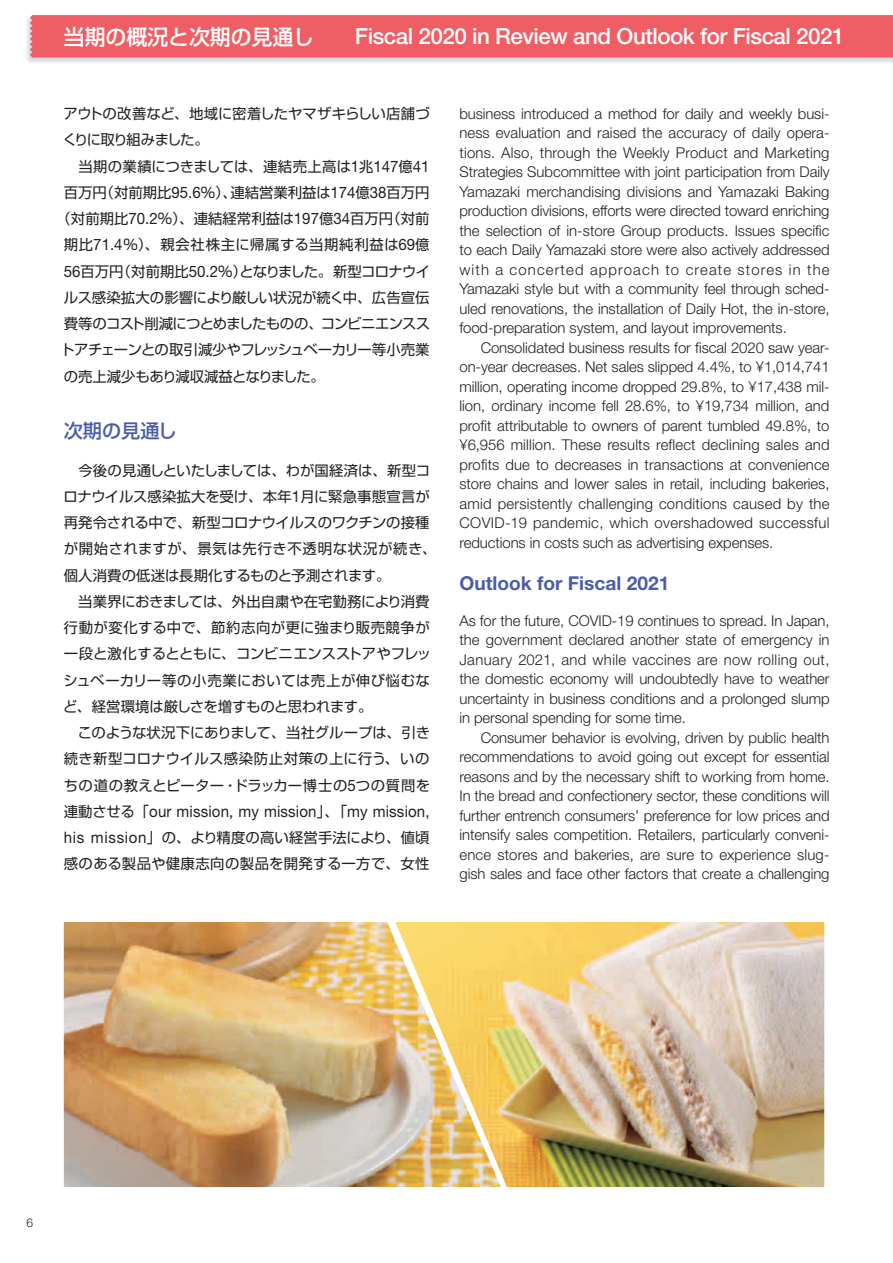
<style>
.page{position:relative;width:893px;height:1263px;background:#fff}
.page>*{position:absolute;margin:0;border:0;box-sizing:border-box;transform-origin:0 0}
.t1{font:500 22.35px "Helvetica Neue LT Std";letter-spacing:-.02em;color:#fff}
.t2{font:700 19.2px "Helvetica Neue LT Std";color:#4a5da9}
.t3{font:19.2px "Shin Go Pro Medium 90 pv RKSJ H";color:#4a5da9}
.t4{font:15.75px "Helvetica Neue LT Std";letter-spacing:.01em;color:#231f20;scale:.95 1}
.t5{font:300 14.85px/19.5px "Helvetica Neue LT Std";letter-spacing:-.005em;color:#231f20;text-align:justify}
.t6{font:14.4px/26.2px "Shin Go Pro Regular 90 pv RKSJ H";color:#231f20}
.t7{font:14.4px "Shin Go Pro Regular 90 pv RKSJ H";letter-spacing:-.045em;color:#231f20}
.t8{font:14.4px "Shin Go Pro Regular 90 pv RKSJ H";letter-spacing:.02em;color:#231f20}
.t9{font:14.4px "Shin Go Pro Regular 90 pv RKSJ H";letter-spacing:.055em;color:#231f20}
.t10{font:14.4px "Shin Go Pro Regular 90 pv RKSJ H";letter-spacing:-.05em;color:#231f20}
.t11{font:14.4px "Shin Go Pro Regular 90 pv RKSJ H";letter-spacing:-.04em;color:#231f20}
.t12{font:14.4px "Shin Go Pro Regular 90 pv RKSJ H";letter-spacing:-.02em;color:#231f20}
.t13{font:14.4px "Shin Go Pro Regular 90 pv RKSJ H";letter-spacing:-.095em;color:#231f20}
.t14{font:300 12px "Helvetica Neue LT Std";color:#231f20}
.s1{font-family:"Shin Go Pro Medium 90 pv RKSJ H";font-weight:400;font-size:21.3px}
.s2{font-family:"Helvetica Neue LT Std";font-size:15.75px}
.s3{font-family:"Shin Go Pro Regular 90 pv RKSJ H";font-size:14.4px}
</style>
<div class="page">
<img style="left:26px;top:17px;width:864px;height:46px">
<div style="left:30px;top:15px;width:862px;height:43px;background:#f05e65"></div>
<img style="left:64px;top:923px;width:330px;height:263px">
<img style="left:394px;top:923px;width:430px;height:263px">
<h1 class="t1" style="left:64px;top:28px;width:782px"><span class="s1">当期の概況と次期の見通し　　</span>Fiscal 2020 in Review and Outlook for Fiscal 2021</h1>
<p class="t6" style="left:64px;top:103px;width:368px">アウトの改善など、地域に密着したヤマザキらしい店舗づ</p>
<p class="t13" style="left:63px;top:135px;width:147px">くりに取り組みました。</p>
<p class="t8" style="left:64px;top:161px;width:367px">　当期の業績につきましては、連結売上高は<span class="s2">1</span>兆<span class="s2">147</span>億<span class="s2">41</span></p>
<p class="t6" style="left:64px;top:181px;width:367px">百万円（対前期比<span class="s2">95.6</span>％）、連結営業利益は<span class="s2">174</span>億<span class="s2">38</span>百万円</p>
<p class="t6" style="left:57px;top:208px;width:374px">（対前期比<span class="s2">70.2</span>％）、連結経常利益は<span class="s2">197</span>億<span class="s2">34</span>百万円（対前</p>
<p class="t9" style="left:64px;top:240px;width:367px">期比<span class="s2">71.4</span>％）、親会社株主に帰属する当期純利益は<span class="s2">69</span>億</p>
<p class="t7" style="left:64px;top:266px;width:368px"><span class="s2">56</span>百万円（対前期比<span class="s2">50.2</span>％）となりました。新型コロナウイ</p>
<p class="t6" style="left:64px;top:286px;width:367px">ルス感染拡大の影響により厳しい状況が続く中、広告宣伝</p>
<p class="t10" style="left:64px;top:318px;width:368px">費等のコスト削減につとめましたものの、コンビニエンスス</p>
<p class="t11" style="left:61px;top:345px;width:370px">トアチェーンとの取引減少やフレッシュベーカリー等小売業</p>
<p class="t12" style="left:64px;top:371px;width:262px">の売上減少もあり減収減益となりました。</p>
<p class="t3" style="left:64px;top:424px;width:115px">次期の見通し</p>
<p class="t6" style="left:63px;top:459px;width:375px">　今後の見通しといたしましては、わが国経済は、新型コロナウイルス感染拡大を受け、本年<span class="s2">1</span>月に緊急事態宣言が再発令される中で、新型コロナウイルスのワクチンの接種が開始されますが、景気は先行き不透明な状況が続き、個人消費の低迷は長期化するものと予測されます。<br>　当業界におきましては、外出自粛や在宅勤務により消費行動が変化する中で、節約志向が更に強まり販売競争が一段と激化するとともに、コンビニエンスストアやフレッシュベーカリー等の小売業においては売上が伸び悩むなど、経営環境は厳しさを増すものと思われます。<br>　このような状況下にありまして、当社グループは、引き続き新型コロナウイルス感染防止対策の上に行う、いのちの道の教えとピーター・ドラッカー博士の<span class="s2">5</span>つの質問を</p>
<p class="t4" style="left:64px;top:805px;width:386px"><span class="s3">連動させる「</span>our mission, my mission<span class="s3">」、「</span>my mission,</p>
<p class="t6" style="left:64px;top:826px;width:367px"><span class="s2">his mission</span>」の、より精度の高い経営手法により、値頃感のある製品や健康志向の製品を開発する一方で、女性</p>
<p class="t5" style="left:459px;top:106px;width:371px">business introduced a method for daily and weekly busi&shy;ness evaluation and raised the accuracy of daily opera&shy;tions. Also, through the Weekly Product and Marketing Strategies Subcommittee with joint participation from Daily Yamazaki merchandising divisions and Yamazaki Baking production divisions, efforts were directed toward enriching the selection of in-store Group products. Issues specific to each Daily Yamazaki store were also actively addressed with a concerted approach to create stores in the Yamazaki style but with a community feel through sched&shy;uled renovations, the installation of Daily Hot, the in-store, food-preparation system, and layout improvements.</p>
<p class="t5" style="left:459px;top:340px;width:371px;text-indent:21px">Consolidated business results for fiscal 2020 saw year&shy;on-year decreases. Net sales slipped 4.4%, to ¥1,014,741 million, operating income dropped 29.8%, to ¥17,438 mil&shy;lion, ordinary income fell 28.6%, to ¥19,734 million, and profit attributable to owners of parent tumbled 49.8%, to ¥6,956 million. These results reflect declining sales and profits due to decreases in transactions at convenience store chains and lower sales in retail, including bakeries, amid persistently challenging conditions caused by the COVID-19 pandemic, which overshadowed successful reductions in costs such as advertising expenses.</p>
<p class="t2" style="left:459px;top:576px;width:211px">Outlook for Fiscal 2021</p>
<p class="t5" style="left:459px;top:612px;width:371px">As for the future, COVID-19 continues to spread. In Japan, the government declared another state of emergency in January 2021, and while vaccines are now rolling out, the domestic economy will undoubtedly have to weather uncertainty in business conditions and a prolonged slump in personal spending for some time.</p>
<p class="t5" style="left:459px;top:729px;width:371px;text-indent:21px">Consumer behavior is evolving, driven by public health recommendations to avoid going out except for essential reasons and by the necessary shift to working from home.<br>In the bread and confectionery sector, these conditions will further entrench consumers’ preference for low prices and intensify sales competition. Retailers, particularly conveni&shy;ence stores and bakeries, are sure to experience slug&shy;gish sales and face other factors that create a challenging</p>
<p class="t14" style="left:26px;top:1218px;width:8px">6</p>
</div>
